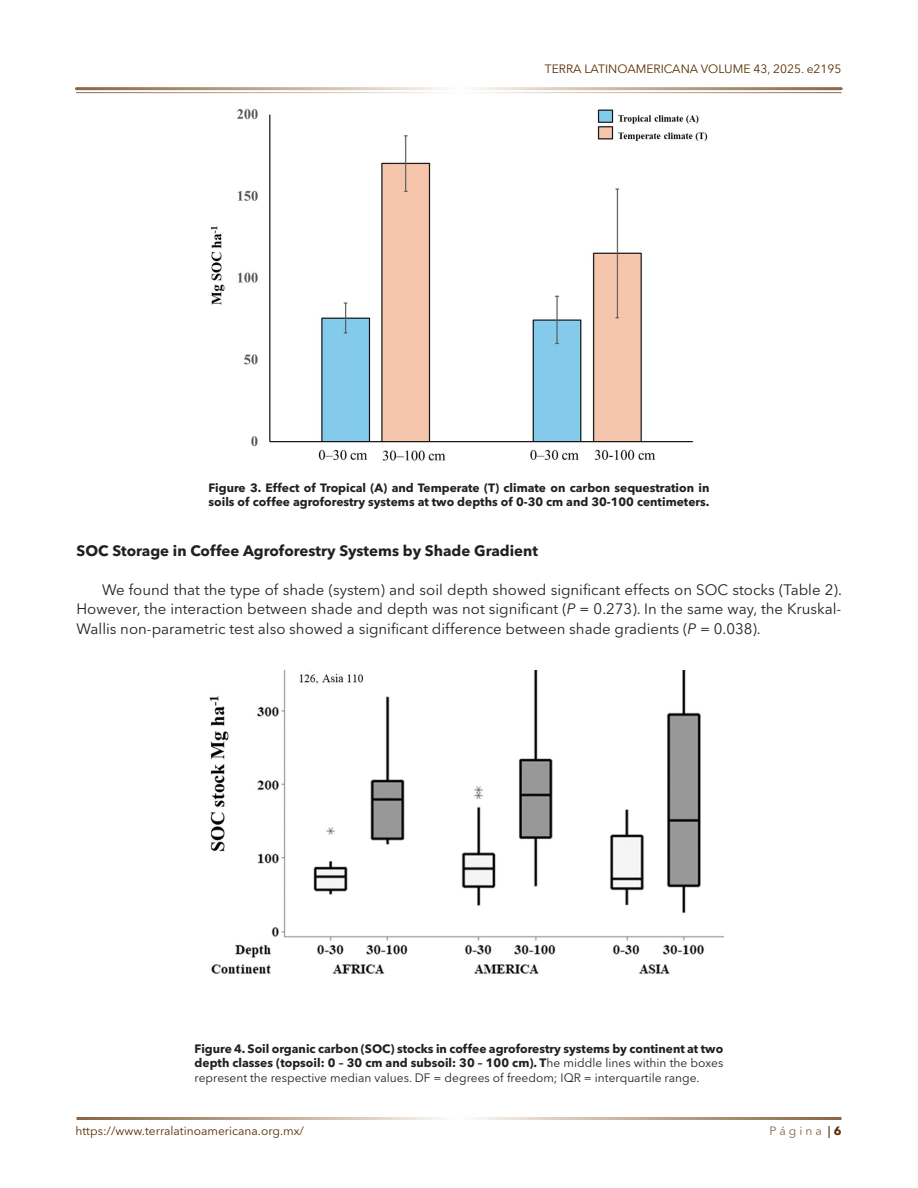
<style>
.page{position:relative;width:918px;height:1188px;background:#fff}
.page>*{position:absolute;margin:0;border:0;box-sizing:border-box;transform-origin:0 0}
._5_-CONTENIDO{font:15px/19.5px "Avenir Next LT Pro";color:#231f20;text-align:justify}
._5_-CONTENIDO-2{font:700 15px "Avenir Next LT Pro";color:#231f20}
._13_-TITULO_FIGURA{font:700 12.15px/14.5px "Avenir Next LT Pro";color:#231f20;text-align:justify}
._13_-TITULO_FIGURA-2{font:700 12px/14.4px "Avenir Next LT Pro";color:#231f20}
.t1{font:12px "Avenir Next LT Pro";color:#592d00}
.t2{font:12px "Avenir Next LT Pro";color:#866546}
.s1{font-style:italic}
.s2{font-weight:400}
.s3{font-weight:700}
.s4{font-weight:700;color:#592d00}
</style>
<div class="page">
<img style="left:210px;top:109px;width:498px;height:352px">
<img style="left:209px;top:671px;width:514px;height:303px">
<p class="t1" style="left:545px;top:62px;width:298px">TERRA LATINOAMERICANA VOLUME 43, 2025. e2195</p>
<p class="_13_-TITULO_FIGURA-2" style="left:209px;top:480px;width:502px">Figure 3. Effect of Tropical (A) and Temperate (T) climate on carbon sequestration in soils of coffee agroforestry systems at two depths of 0-30 cm and 30-100 centimeters.</p>
<p class="_5_-CONTENIDO-2" style="left:77px;top:541px;width:463px">SOC Storage in Coffee Agroforestry Systems by Shade Gradient</p>
<p class="_5_-CONTENIDO" style="left:77px;top:580px;width:767px;text-indent:26px">We found that the type of shade (system) and soil depth showed significant effects on SOC stocks (Table 2).<br>However, the interaction between shade and depth was not significant (<span class="s1">P</span> = 0.273). In the same way, the Kruskal-Wallis non-parametric test also showed a significant difference between shade gradients (<span class="s1">P</span> = 0.038).</p>
<p class="_13_-TITULO_FIGURA" style="left:195px;top:1041px;width:530px">Figure 4. Soil organic carbon (SOC) stocks in coffee agroforestry systems by continent at two depth classes (topsoil: 0 – 30 cm and subsoil: 30 – 100 cm). T<span class="s2">he middle lines within the boxes represent the respective median values. DF = degrees of freedom; IQR = interquartile range.</span></p>
<p class="t1" style="left:76px;top:1124px;width:230px">https://www.terralatinoamericana.org.mx/</p>
<p class="t2" style="left:769px;top:1124px;width:73px">P á g i n a <span class="s3">|</span> <span class="s4">6</span></p>
</div>
